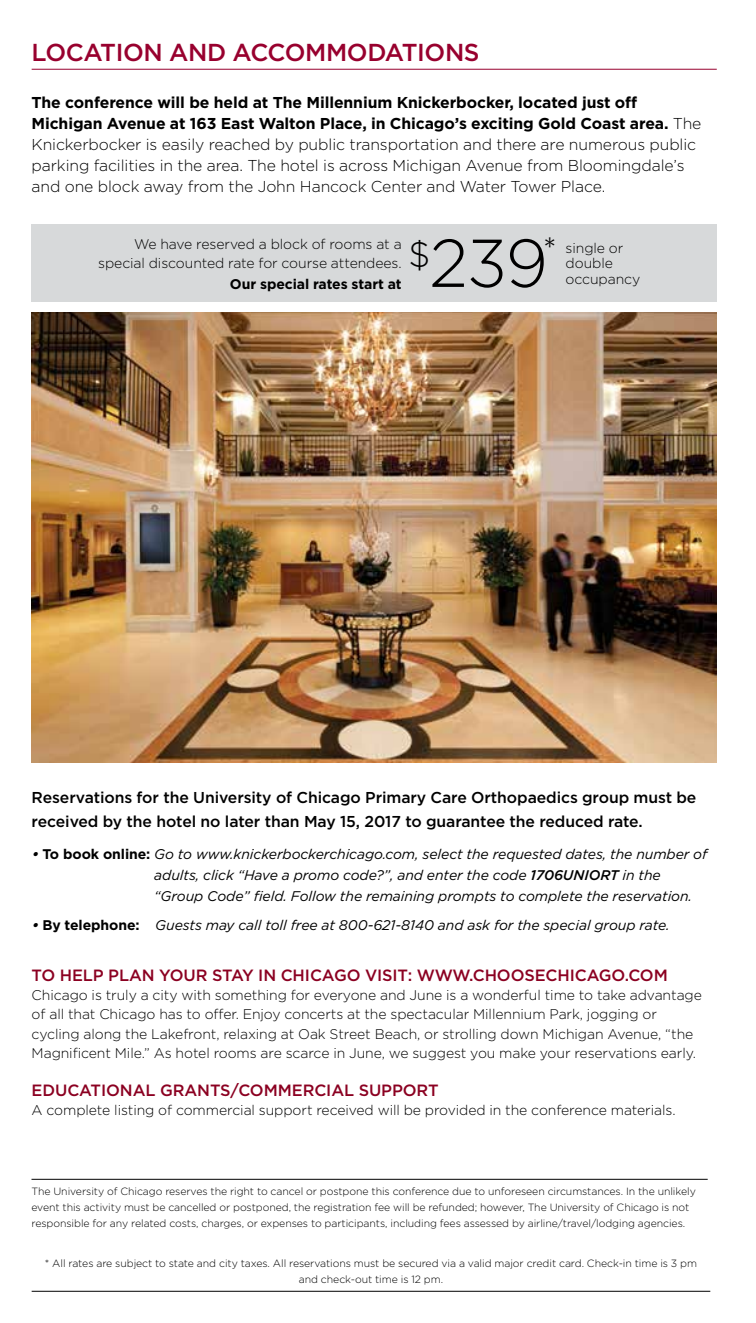
<style>
.page{position:relative;width:756px;height:1323px;background:#fff}
.page>*{position:absolute;margin:0;border:0;box-sizing:border-box;transform-origin:0 0}
.t1{font:300 67.55px "Gotham";color:#000}
.t2{font:500 24.5px "Gotham";letter-spacing:-.015em;color:#98002e}
.t3{font:500 16.28px "Gotham";letter-spacing:-.005em;color:#8b0021}
.t4{font:300 15.75px/21px "Gotham";letter-spacing:-.005em;color:#000}
.t5{font:500 15.75px/24.5px "Gotham";letter-spacing:-.005em;color:#000}
.t6{font:300 14px/19.2px "Gotham";letter-spacing:-.005em;color:#000}
.t7{font:italic 14px/21px "Gotham";letter-spacing:-.005em;color:#000}
.t8{font:700 14px "Gotham";letter-spacing:-.005em;color:#000}
.t9{font:300 10.5px/15.8px "Gotham";letter-spacing:-.005em;color:#000;text-align:center}
.s1{font-weight:700}
.s2{font-weight:700;font-style:normal}
.s3{font-weight:500}
</style>
<div class="page">
<hr style="left:32px;top:1291px;width:678px;height:1px;background:#000">
<hr style="left:32px;top:69px;width:685px;height:1px;background:#98002e">
<img style="left:32px;top:312px;width:685px;height:451px">
<div style="left:32px;top:224px;width:685px;height:78px;background:#d7d9da"></div>
<hr style="left:32px;top:1179px;width:676px;height:1px;background:#000">
<h2 class="t2" style="left:32px;top:38px;width:449px">LOCATION AND ACCOMMODATIONS</h2>
<p class="t4" style="left:32px;top:92px;width:672px"><span class="s1">The conference will be held at The Millennium Knickerbocker, located just off Michigan Avenue at 163 East Walton Place, in Chicago’s exciting Gold Coast area.</span> The Knickerbocker is easily reached by public transportation and there are numerous public parking facilities in the area. The hotel is across Michigan Avenue from Bloomingdale’s and one block away from the John Hancock Center and Water Tower Place.</p>
<p class="t6" style="left:98px;top:234px;width:305px;text-align:right">We have reserved a block of rooms at a special discounted rate for course attendees.</p>
<p class="t8" style="left:230px;top:275px;width:173px">Our special rates start at</p>
<h1 class="t1" style="left:409px;top:226px;width:150px"><sup>$</sup>239<sup>*</sup></h1>
<p class="t6" style="left:566px;top:240px;width:76px;line-height:15.8px">single or double occupancy</p>
<p class="t5" style="left:32px;top:785px;width:666px">Reservations for the University of Chicago Primary Care Orthopaedics group must be received by the hotel no later than May 15, 2017 to guarantee the reduced rate.</p>
<p class="t7" style="left:154px;top:843px;width:555px;text-indent:-123px"><span class="s1">•</span> <span class="s2">To book online:</span> Go to www.knickerbockerchicago.com, select the requested dates, the number of adults, click “Have a promo code?”, and enter the code <span class="s3">1706UNIORT</span> in the “Group Code” field. Follow the remaining prompts to complete the reservation.</p>
<p class="t7" style="left:32px;top:914px;width:640px"><span class="s1">•</span> <span class="s2">By telephone:</span> Guests may call toll free at 800-621-8140 and ask for the special group rate.</p>
<p class="t3" style="left:32px;top:966px;width:638px">TO HELP PLAN YOUR STAY IN CHICAGO VISIT: WWW.CHOOSECHICAGO.COM</p>
<p class="t6" style="left:32px;top:985px;width:672px">Chicago is truly a city with something for everyone and June is a wonderful time to take advantage of all that Chicago has to offer. Enjoy concerts at the spectacular Millennium Park, jogging or cycling along the Lakefront, relaxing at Oak Street Beach, or strolling down Michigan Avenue, “the Magnificent Mile.” As hotel rooms are scarce in June, we suggest you make your reservations early.</p>
<p class="t3" style="left:32px;top:1081px;width:409px">EDUCATIONAL GRANTS/COMMERCIAL SUPPORT</p>
<p class="t6" style="left:32px;top:1100px;width:646px">A complete listing of commercial support received will be provided in the conference materials.</p>
<p class="t9" style="left:32px;top:1184px;width:666px;text-align:left">The University of Chicago reserves the right to cancel or postpone this conference due to unforeseen circumstances. In the unlikely event this activity must be cancelled or postponed, the registration fee will be refunded; however, The University of Chicago is not responsible for any related costs, charges, or expenses to participants, including fees assessed by airline/travel/lodging agencies.</p>
<p class="t9" style="left:45px;top:1256px;width:654px">* All rates are subject to state and city taxes. All reservations must be secured via a valid major credit card. Check-in time is 3 pm and check-out time is 12 pm.</p>
</div>
